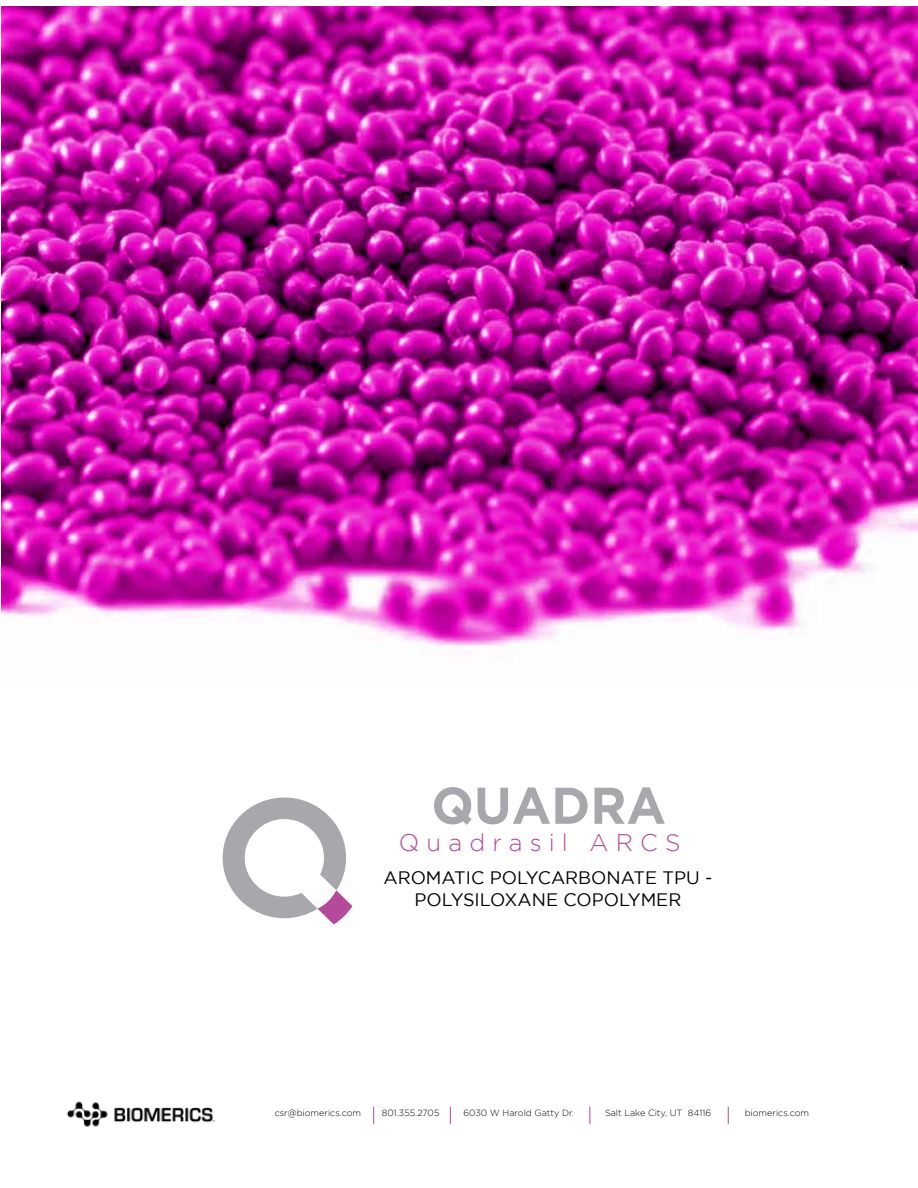
<style>
.page{position:relative;width:918px;height:1188px;background:#fff}
.page>*{position:absolute;margin:0;border:0;box-sizing:border-box;transform-origin:0 0}
.t1{font:700 51.6px "Gotham";color:#a6a8ab}
.t2{font:300 24px "Gotham";letter-spacing:.3em;color:#b44a9c}
.t3{font:18px/21.6px "Gotham";color:#000;text-align:center}
.t4{font:300 9px "Gotham";color:#000}
</style>
<div class="page">
<img style="left:2px;top:6px;width:916px;height:641px">
<svg style="left:223px;top:798px;width:129px;height:126px"></svg>
<img style="left:67px;top:1101px;width:148px;height:26px">
<svg style="left:373px;top:1107px;width:1px;height:17px"></svg>
<svg style="left:450px;top:1107px;width:1px;height:17px"></svg>
<svg style="left:589px;top:1107px;width:1px;height:17px"></svg>
<svg style="left:728px;top:1107px;width:1px;height:17px"></svg>
<h1 class="t1" style="left:431px;top:776px;width:236px">QUADRA</h1>
<h2 class="t2" style="left:399px;top:829px;width:283px">Quadrasil ARCS</h2>
<h3 class="t3" style="left:383px;top:867px;width:331px">AROMATIC POLYCARBONATE TPU -<br>POLYSILOXANE COPOLYMER</h3>
<p class="t4" style="left:275px;top:1108px;width:88px">csr@biomerics.com</p>
<p class="t4" style="left:382px;top:1108px;width:59px">801.355.2705</p>
<p class="t4" style="left:463px;top:1108px;width:112px">6030 W Harold Gatty Dr.</p>
<p class="t4" style="left:605px;top:1108px;width:108px">Salt Lake City, UT 84116</p>
<p class="t4" style="left:745px;top:1108px;width:66px">biomerics.com</p>
</div>
